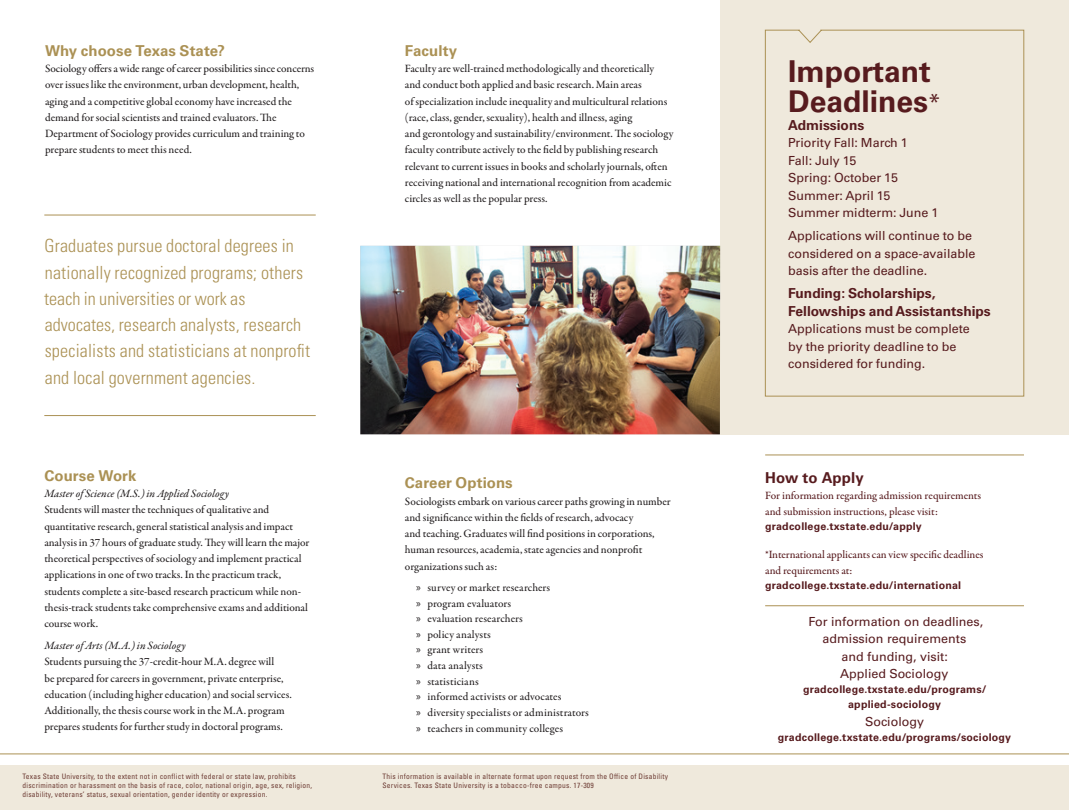
<style>
.page{position:relative;width:1069px;height:810px;background:#fff}
.page>*{position:absolute;margin:0;border:0;box-sizing:border-box;transform-origin:0 0}
.t1{font:700 30px/30px "Univers LT Std";color:#571b1e}
.t2{font:300 condensed 18.12px/26.2px "Univers LT Std";letter-spacing:.01em;color:#ab9154}
.t3{font:700 15px "Univers LT Std";letter-spacing:.005em;color:#ab9154}
.t4{font:700 15px "Univers LT Std";letter-spacing:.005em;color:#571b1e}
.t5{font:700 13.75px/17.5px "Univers LT Std";color:#571b1e}
.t6{font:12.5px/17.5px "Univers LT Std";color:#571b1e}
.t7{font:500 11.25px/16.2px "Garamond Premr Pro";color:#231f20}
.t8{font:500 11.25px/16.2px "Garamond Premr Pro";letter-spacing:-.005em;color:#571b1e}
.t9{font:11.25px "Garamond Premr Pro Med It";color:#231f20}
.t10{font:700 10.62px/15px "Univers LT Std";letter-spacing:.02em;color:#571b1e;text-align:center}
.t11{font:condensed 7.5px/8.8px "Univers LT Std";letter-spacing:.03em;color:#6e3d35}
.s1{font-family:"Myriad Pro";font-weight:400}
.s2{font-weight:400;font-size:22.5px}
</style>
<div class="page">
<div style="left:0;top:765px;width:1069px;height:45px;background:#efe9dc"></div>
<hr style="left:0;top:754px;width:1069px;height:1px;background:#ab9154">
<hr style="left:44px;top:215px;width:272px;height:1px;background:#ab9154">
<hr style="left:44px;top:415px;width:272px;height:1px;background:#ab9154">
<hr style="left:765px;top:455px;width:259px;height:1px;background:#ab9154">
<hr style="left:765px;top:605px;width:259px;height:1px;background:#ab9154">
<div style="left:720px;top:0;width:349px;height:434px;background:#efe9dc"></div>
<img style="left:360px;top:246px;width:360px;height:188px">
<svg style="left:765px;top:30px;width:259px;height:367px"></svg>
<h3 class="t3" style="left:45px;top:42px;width:182px">Why choose Texas State?</h3>
<p class="t7" style="left:45px;top:61px;width:271px">Sociology offers a wide range of career possibilities since concerns over issues like the environment, urban development, health, aging and a competitive global economy have increased the demand for social scientists and trained evaluators. The Department of Sociology provides curriculum and training to prepare students to meet this need.</p>
<h2 class="t2" style="left:44px;top:233px;width:267px">Graduates pursue doctoral degrees in nationally recognized programs; others teach in universities or work as advocates, research analysts, research specialists and statisticians at nonprofit and local government agencies.</h2>
<h3 class="t3" style="left:44px;top:467px;width:93px">Course Work</h3>
<p class="t9" style="left:44px;top:487px;width:186px">Master of Science (M.S.) in Applied Sociology</p>
<p class="t7" style="left:44px;top:502px;width:267px">Students will master the techniques of qualitative and quantitative research, general statistical analysis and impact analysis in 37 hours of graduate study. They will learn the major theoretical perspectives of sociology and implement practical applications in one of two tracks. In the practicum track, students complete a site-based research practicum while non&shy;thesis-track students take comprehensive exams and additional course work.</p>
<p class="t9" style="left:44px;top:638px;width:143px">Master of Arts (M.A.) in Sociology</p>
<p class="t7" style="left:44px;top:654px;width:249px">Students pursuing the 37-credit-hour M.A. degree will<br>be prepared for careers in government, private enterprise, education (including higher education) and social services.<br>Additionally, the thesis course work in the M.A. program prepares students for further study in doctoral programs.</p>
<h3 class="t3" style="left:405px;top:42px;width:54px">Faculty</h3>
<p class="t7" style="left:405px;top:61px;width:270px">Faculty are well-trained methodologically and theoretically<br>and conduct both applied and basic research. Main areas<br>of specialization include inequality and multicultural relations (race, class, gender, sexuality), health and illness, aging<br>and gerontology and sustainability/environment. The sociology faculty contribute actively to the field by publishing research relevant to current issues in books and scholarly journals, often receiving national and international recognition from academic circles as well as the popular press.</p>
<h3 class="t3" style="left:405px;top:474px;width:109px">Career Options</h3>
<p class="t7" style="left:405px;top:493px;width:267px">Sociologists embark on various career paths growing in number and significance within the fields of research, advocacy<br>and teaching. Graduates will find positions in corporations, human resources, academia, state agencies and nonprofit organizations such as:</p>
<p class="t7" style="left:416px;top:580px;width:174px;line-height:15.6px"><span class="s1">»</span> survey or market researchers<br><span class="s1">»</span> program evaluators<br><span class="s1">»</span> evaluation researchers<br><span class="s1">»</span> policy analysts<br><span class="s1">»</span> grant writers<br><span class="s1">»</span> data analysts<br><span class="s1">»</span> statisticians<br><span class="s1">»</span> informed activists or advocates<br><span class="s1">»</span> diversity specialists or administrators <span class="s1">»</span> teachers in community colleges</p>
<p class="t11" style="left:22px;top:772px;width:291px">Texas State University, to the extent not in conflict with federal or state law, prohibits discrimination or harassment on the basis of race, color, national origin, age, sex, religion, disability, veterans’ status, sexual orientation, gender identity or expression.</p>
<p class="t11" style="left:382px;top:772px;width:287px">This information is available in alternate format upon request from the Office of Disability<br>Services. Texas State University is a tobacco-free campus. 17-309</p>
<h1 class="t1" style="left:788px;top:57px;width:154px">Important<br>Deadlines<span class="s2">*</span></h1>
<p class="t5" style="left:788px;top:116px;width:78px">Admissions</p>
<p class="t6" style="left:788px;top:134px;width:152px">Priority Fall: March 1<br>Fall: July 15<br>Spring: October 15<br>Summer: April 15<br>Summer midterm: June 1</p>
<p class="t6" style="left:788px;top:227px;width:189px">Applications will continue to be considered on a space-available basis after the deadline.</p>
<p class="t5" style="left:788px;top:285px;width:204px">Funding: Scholarships,<br>Fellowships and Assistantships</p>
<p class="t6" style="left:788px;top:320px;width:183px">Applications must be complete by the priority deadline to be considered for funding.</p>
<h3 class="t4" style="left:765px;top:469px;width:100px">How to Apply</h3>
<p class="t8" style="left:765px;top:488px;width:217px">For information regarding admission requirements and submission instructions, please visit:</p>
<p class="t10" style="left:765px;top:519px;width:158px">gradcollege.txstate.edu/apply</p>
<p class="t8" style="left:765px;top:546px;width:220px">*International applicants can view specific deadlines and requirements at:</p>
<p class="t10" style="left:765px;top:578px;width:197px">gradcollege.txstate.edu/international</p>
<p class="t6" style="left:808px;top:613px;width:176px;text-align:center">For information on deadlines, admission requirements<br>and funding, visit:<br>Applied Sociology</p>
<p class="t10" style="left:803px;top:682px;width:185px">gradcollege.txstate.edu/programs/ applied-sociology</p>
<p class="t6" style="left:865px;top:713px;width:60px">Sociology</p>
<p class="t10" style="left:778px;top:730px;width:235px">gradcollege.txstate.edu/programs/sociology</p>
</div>
